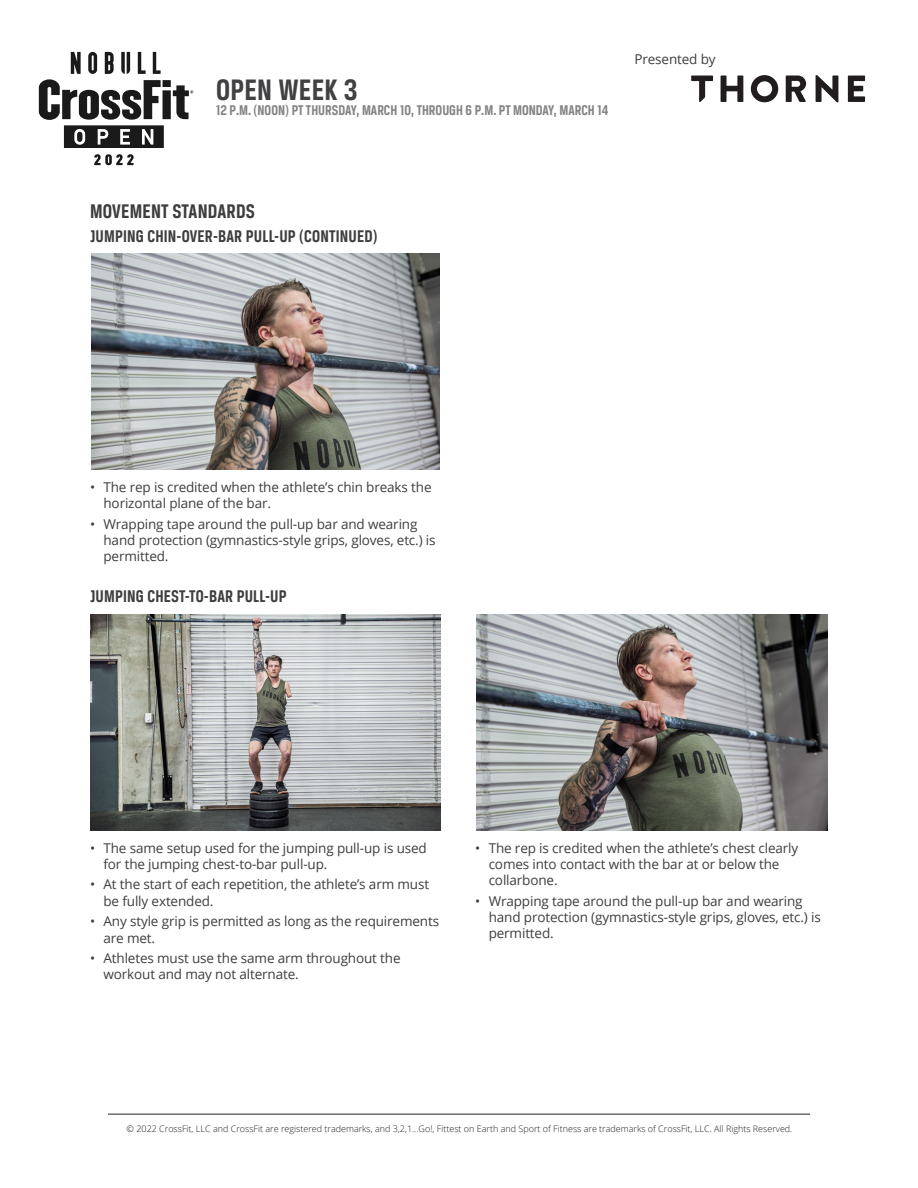
<style>
.page{position:relative;width:918px;height:1188px;background:#fff}
.page>*{position:absolute;margin:0;border:0;box-sizing:border-box;transform-origin:0 0}
.t1{font:700 31.5px "Breuer Condensed";letter-spacing:.01em;color:#414042}
.Heading{font:700 21px "Breuer Condensed";letter-spacing:.01em;color:#3e3e3f}
.Heading-2{font:700 18px "Breuer Condensed";letter-spacing:.01em;color:#3e3e3f}
.t2{font:700 15px "Breuer Condensed";color:#848384}
.t3{font:13.5px/16.2px "Open Sans";letter-spacing:-.01em;color:#3e3e3f}
.t4{font:300 9px "Open Sans";color:#231f20}
</style>
<div class="page">
<svg style="left:94px;top:154px;width:40px;height:11px"></svg>
<svg style="left:39px;top:52px;width:154px;height:96px"></svg>
<hr style="left:108px;top:1114px;width:702px;height:1px;background:#231f20">
<img style="left:90px;top:614px;width:351px;height:216px">
<img style="left:476px;top:614px;width:351px;height:216px">
<img style="left:91px;top:254px;width:349px;height:216px">
<svg style="left:691px;top:75px;width:174px;height:27px"></svg>
<h1 class="t1" style="left:216px;top:73px;width:143px">OPEN WEEK 3</h1>
<p class="t2" style="left:216px;top:102px;width:394px">12 P.M. (NOON) PT THURSDAY, MARCH 10, THROUGH 6 P.M. PT MONDAY, MARCH 14</p>
<p class="t3" style="left:634px;top:51px;width:83px">Presented by</p>
<p class="Heading" style="left:90px;top:200px;width:166px">MOVEMENT STANDARDS</p>
<p class="Heading-2" style="left:90px;top:226px;width:289px">JUMPING CHIN-OVER-BAR PULL-UP (CONTINUED)</p>
<p class="t3" style="left:104px;top:479px;width:330px;text-indent:-14px">• The rep is credited when the athlete’s chin breaks the horizontal plane of the bar.</p>
<p class="t3" style="left:104px;top:516px;width:334px;text-indent:-14px">• Wrapping tape around the pull-up bar and wearing hand protection (gymnastics-style grips, gloves, etc.) is permitted.</p>
<p class="Heading-2" style="left:90px;top:586px;width:198px">JUMPING CHEST-TO-BAR PULL-UP</p>
<p class="t3" style="left:104px;top:839px;width:325px;text-indent:-14px">• The same setup used for the jumping pull-up is used for the jumping chest-to-bar pull-up.</p>
<p class="t3" style="left:104px;top:876px;width:327px;text-indent:-14px">• At the start of each repetition, the athlete’s arm must be fully extended.</p>
<p class="t3" style="left:104px;top:913px;width:337px;text-indent:-14px">• Any style grip is permitted as long as the requirements are met.</p>
<p class="t3" style="left:104px;top:950px;width:299px;text-indent:-14px">• Athletes must use the same arm throughout the workout and may not alternate.</p>
<p class="t3" style="left:489px;top:839px;width:311px;text-indent:-14px">• The rep is credited when the athlete’s chest clearly comes into contact with the bar at or below the collarbone.</p>
<p class="t3" style="left:489px;top:892px;width:334px;text-indent:-14px">• Wrapping tape around the pull-up bar and wearing hand protection (gymnastics-style grips, gloves, etc.) is permitted.</p>
<p class="t4" style="left:127px;top:1122px;width:667px">© 2022 CrossFit, LLC and CrossFit are registered trademarks, and 3,2,1...Go!, Fittest on Earth and Sport of Fitness are trademarks of CrossFit, LLC. All Rights Reserved.</p>
</div>
